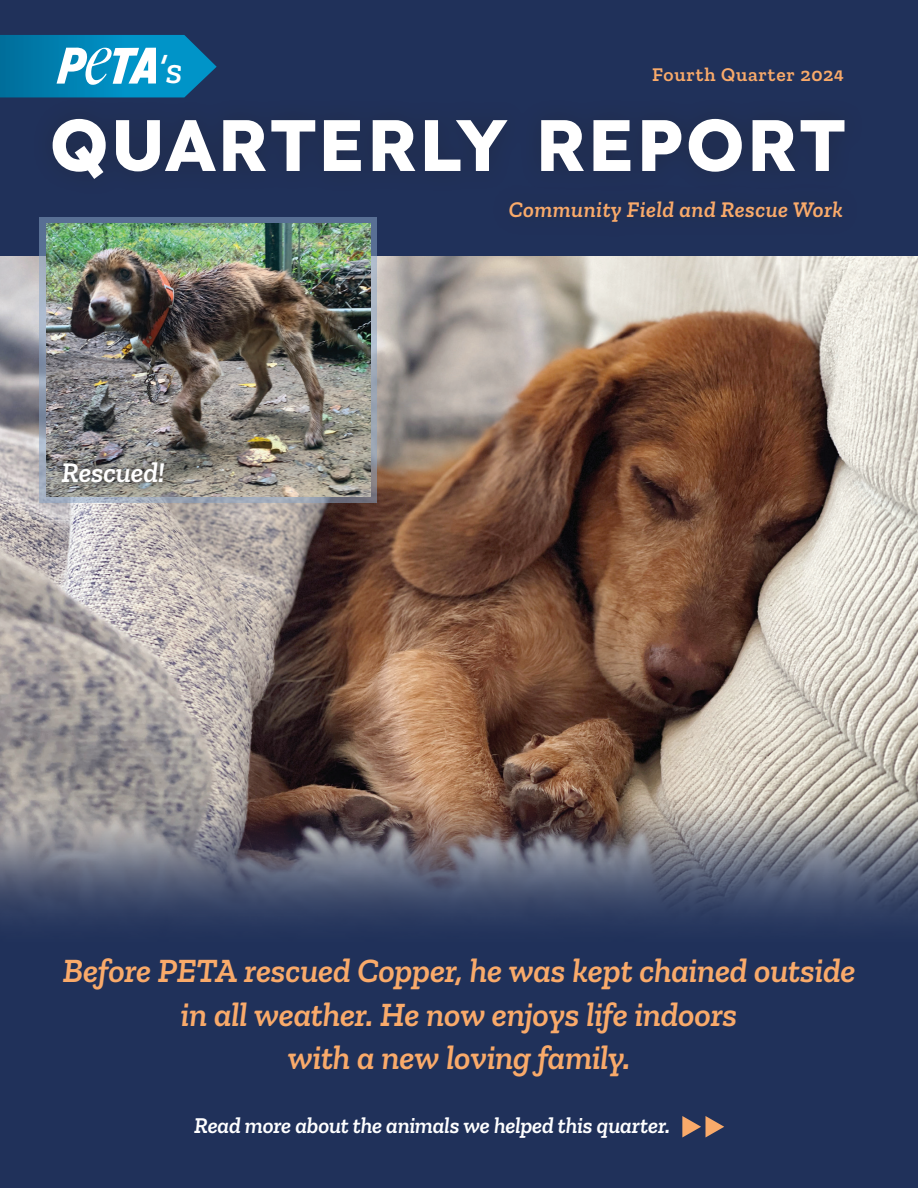
<style>
.page{position:relative;width:918px;height:1188px;background:#20315a}
.page>*{position:absolute;margin:0;border:0;box-sizing:border-box;transform-origin:0 0}
.t1{font:700 72.6px "Lexend";letter-spacing:.015em;color:#fff}
.t2{font:italic 500 39.9px "Zilla Slab";color:#fff}
.t3{font:italic 600 34.2px/43.2px "Zilla Slab";letter-spacing:-.01em;color:#f9aa6a;text-align:center}
.t4{font:italic 600 28.65px "Zilla Slab";letter-spacing:-.005em;color:#fff}
.t5{font:italic 600 22.65px "Zilla Slab";letter-spacing:-.01em;color:#fff}
.t6{font:italic 600 22.5px "Zilla Slab";letter-spacing:.02em;color:#f9aa6a}
.t7{font:600 19.5px "Zilla Slab";letter-spacing:.04em;color:#f9aa6a}
.s1{font-size:20.25px}
</style>
<div class="page">
<img style="left:0;top:256px;width:918px;height:666px">
<svg style="left:0;top:35px;width:217px;height:62px"></svg>
<div style="left:31px;top:96px;width:835px;height:103px;background:#202f56"></div>
<svg style="left:682px;top:1116px;width:42px;height:22px"></svg>
<svg style="left:40px;top:217px;width:337px;height:286px"></svg>
<img style="left:46px;top:223px;width:324px;height:274px">
<div style="left:54px;top:455px;width:118px;height:35px;background:#231f20;opacity:.75"></div>
<p class="t2" style="left:159px;top:48px;width:26px">’s</p>
<p class="t7" style="left:652px;top:64px;width:193px">Fourth Quarter 202<span class="s1">4</span></p>
<p class="t1" style="left:50px;top:87px;width:799px">QUARTERLY REPORT</p>
<p class="t6" style="left:509px;top:197px;width:336px">Community Field and Rescue Work</p>
<p class="t4" style="left:61px;top:457px;width:105px">Rescued!</p>
<p class="t3" style="left:63px;top:949px;width:794px">Before PETA rescued Copper, he was kept chained outside in all weather. He now enjoys life indoors<br>with a new loving family.</p>
<p class="t5" style="left:194px;top:1112px;width:478px">Read more about the animals we helped this quarter.</p>
</div>
